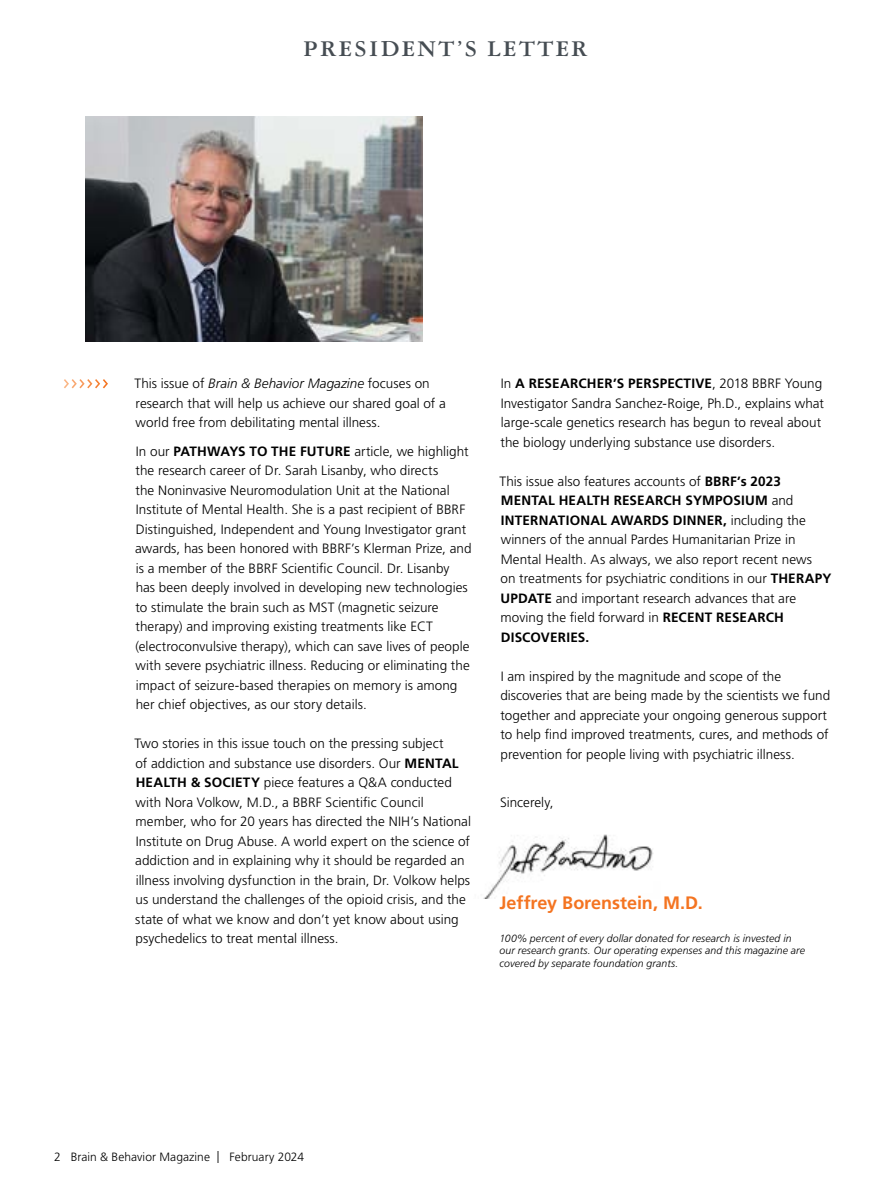
<style>
.page{position:relative;width:891px;height:1188px;background:#fff}
.page>*{position:absolute;margin:0;border:0;box-sizing:border-box;transform-origin:0 0}
.t1{font:700 24px "Garamond 3 LT Std";letter-spacing:.1em;color:#464d53}
.t2{font:700 18px "Frutiger LT Std";color:#f47421}
.t3{font:300 13.5px/19.5px "Frutiger LT Std";letter-spacing:.005em;color:#000}
.t4{font:300 12px "Frutiger LT Std";letter-spacing:.005em;color:#000}
.t5{font:italic 300 10.5px/12.6px "Frutiger LT Std";letter-spacing:.01em;color:#000}
.s1{font-style:italic}
.s2{font-weight:700}
</style>
<div class="page">
<img style="left:85px;top:116px;width:338px;height:225px">
<svg style="left:64px;top:379px;width:44px;height:9px"></svg>
<img style="left:484px;top:834px;width:169px;height:64px">
<h1 class="t1" style="left:303px;top:35px;width:286px">PRESIDENT’S LETTER</h1>
<p class="t3" style="left:135px;top:374px;width:313px">This issue of <span class="s1">Brain &amp; Behavior Magazine</span> focuses on research that will help us achieve our shared goal of a world free from debilitating mental illness.</p>
<p class="t3" style="left:135px;top:441px;width:338px">In our <span class="s2">PATHWAYS TO THE FUTURE</span> article, we highlight the research career of Dr. Sarah Lisanby, who directs<br>the Noninvasive Neuromodulation Unit at the National Institute of Mental Health. She is a past recipient of BBRF Distinguished, Independent and Young Investigator grant awards, has been honored with BBRF’s Klerman Prize, and is a member of the BBRF Scientific Council. Dr. Lisanby has been deeply involved in developing new technologies to stimulate the brain such as MST (magnetic seizure therapy) and improving existing treatments like ECT (electroconvulsive therapy), which can save lives of people with severe psychiatric illness. Reducing or eliminating the impact of seizure-based therapies on memory is among her chief objectives, as our story details.</p>
<p class="t3" style="left:135px;top:734px;width:338px">Two stories in this issue touch on the pressing subject<br>of addiction and substance use disorders. Our <span class="s2">MENTAL HEALTH &amp; SOCIETY</span> piece features a Q&amp;A conducted with Nora Volkow, M.D., a BBRF Scientific Council member, who for 20 years has directed the NIH’s National Institute on Drug Abuse. A world expert on the science of addiction and in explaining why it should be regarded an illness involving dysfunction in the brain, Dr. Volkow helps us understand the challenges of the opioid crisis, and the state of what we know and don’t yet know about using psychedelics to treat mental illness.</p>
<p class="t3" style="left:501px;top:374px;width:325px">In <span class="s2">A RESEARCHER’S PERSPECTIVE</span>, 2018 BBRF Young Investigator Sandra Sanchez-Roige, Ph.D., explains what large-scale genetics research has begun to reveal about the biology underlying substance use disorders.</p>
<p class="t3" style="left:500px;top:471px;width:333px">This issue also features accounts of <span class="s2">BBRF’s 2023<br>MENTAL HEALTH RESEARCH SYMPOSIUM</span> and <span class="s2">INTERNATIONAL AWARDS DINNER,</span> including the winners of the annual Pardes Humanitarian Prize in Mental Health. As always, we also report recent news<br>on treatments for psychiatric conditions in our <span class="s2">THERAPY UPDATE</span> and important research advances that are moving the field forward in <span class="s2">RECENT RESEARCH DISCOVERIES.</span></p>
<p class="t3" style="left:500px;top:666px;width:331px">I am inspired by the magnitude and scope of the discoveries that are being made by the scientists we fund together and appreciate your ongoing generous support to help find improved treatments, cures, and methods of prevention for people living with psychiatric illness.</p>
<p class="t3" style="left:500px;top:792px;width:55px">Sincerely,</p>
<h2 class="t2" style="left:500px;top:892px;width:205px">Jeffrey Borenstein, M.D.</h2>
<p class="t5" style="left:500px;top:932px;width:307px">100% percent of every dollar donated for research is invested in our research grants. Our operating expenses and this magazine are covered by separate foundation grants.</p>
<p class="t4" style="left:54px;top:1150px;width:252px">2 Brain &amp; Behavior Magazine | February 2024</p>
</div>
